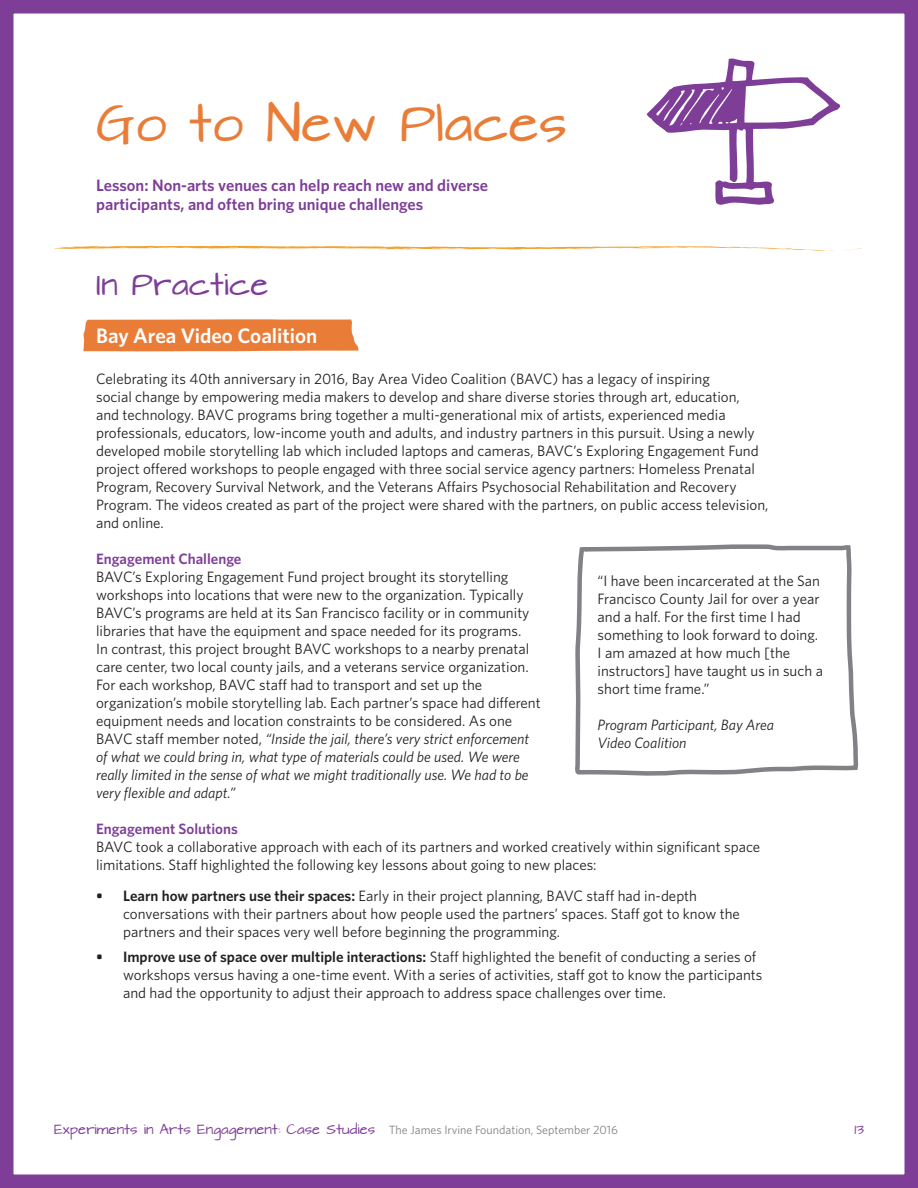
<style>
.page{position:relative;width:918px;height:1188px;background:#fff}
.page>*{position:absolute;margin:0;border:0;box-sizing:border-box;transform-origin:0 0}
.t1{font:45px "Architects Daughter";color:#e97d38}
.t2{font:27px "Architects Daughter";color:#7e3e98}
.t3{font:600 21px "Whitney";color:#fff}
.t4{font:600 16.5px/19.8px "Whitney";color:#7e3e98}
.t5{font:15px/18px "Whitney";color:#231f20}
.t6{font:italic 15px/18px "Whitney";color:#231f20}
.t7{font:600 15px "Whitney";color:#7e3e98}
.t8{font:12px "Architects Daughter";color:#7e3e98}
.s1{font-style:italic}
.s2{font-weight:600}
.s3{font-family:"Whitney";color:#808285}
</style>
<div class="page">
<div style="left:0;top:0;width:918px;height:1188px;border:14px solid #7e3e98"></div>
<svg style="left:575px;top:544px;width:284px;height:232px"></svg>
<svg style="left:83px;top:319px;width:276px;height:33px;background:#ea8545"></svg>
<svg style="left:845px;top:248px;width:17px;height:3px"></svg>
<svg style="left:54px;top:246px;width:779px;height:5px"></svg>
<svg style="left:647px;top:58px;width:193px;height:147px"></svg>
<h1 class="t1" style="left:96px;top:100px;width:473px">Go to New Places</h1>
<p class="t4" style="left:96px;top:175px;width:394px">Lesson: Non-arts venues can help reach new and diverse participants, and often bring unique challenges</p>
<h2 class="t2" style="left:96px;top:270px;width:174px">In Practice</h2>
<h3 class="t3" style="left:96px;top:321px;width:223px">Bay Area Video Coalition</h3>
<p class="t5" style="left:96px;top:369px;width:674px">Celebrating its 40th anniversary in 2016, Bay Area Video Coalition (BAVC) has a legacy of inspiring<br>social change by empowering media makers to develop and share diverse stories through art, education,<br>and technology. BAVC programs bring together a multi-generational mix of artists, experienced media professionals, educators, low-income youth and adults, and industry partners in this pursuit. Using a newly developed mobile storytelling lab which included laptops and cameras, BAVC’s Exploring Engagement Fund project offered workshops to people engaged with three social service agency partners: Homeless Prenatal Program, Recovery Survival Network, and the Veterans Affairs Psychosocial Rehabilitation and Recovery Program. The videos created as part of the project were shared with the partners, on public access television, and online.</p>
<p class="t7" style="left:96px;top:548px;width:147px">Engagement Challenge</p>
<p class="t5" style="left:96px;top:567px;width:446px">BAVC’s Exploring Engagement Fund project brought its storytelling workshops into locations that were new to the organization. Typically BAVC’s programs are held at its San Francisco facility or in community libraries that have the equipment and space needed for its programs.<br>In contrast, this project brought BAVC workshops to a nearby prenatal care center, two local county jails, and a veterans service organization.<br>For each workshop, BAVC staff had to transport and set up the organization’s mobile storytelling lab. Each partner’s space had different equipment needs and location constraints to be considered. As one BAVC staff member noted, <span class="s1">“Inside the jail, there’s very strict enforcement of what we could bring in, what type of materials could be used. We were really limited in the sense of what we might traditionally use. We had to be very flexible and adapt.”</span></p>
<p class="t7" style="left:96px;top:818px;width:143px">Engagement Solutions</p>
<p class="t5" style="left:96px;top:837px;width:666px">BAVC took a collaborative approach with each of its partners and worked creatively within significant space limitations. Staff highlighted the following key lessons about going to new places:</p>
<p class="t5" style="left:123px;top:887px;width:618px;text-indent:-27px"><span class="s2">• Learn how partners use their spaces:</span> Early in their project planning, BAVC staff had in-depth conversations with their partners about how people used the partners’ spaces. Staff got to know the partners and their spaces very well before beginning the programming.</p>
<p class="t5" style="left:123px;top:947px;width:641px;text-indent:-27px"><span class="s2">• Improve use of space over multiple interactions:</span> Staff highlighted the benefit of conducting a series of workshops versus having a one-time event. With a series of activities, staff got to know the participants and had the opportunity to adjust their approach to address space challenges over time.</p>
<p class="t5" style="left:598px;top:571px;width:227px">“I have been incarcerated at the San<br>Francisco County Jail for over a year and a half. For the first time I had something to look forward to doing.<br>I am amazed at how much [the instructors] have taught us in such a short time frame.”</p>
<p class="t6" style="left:598px;top:715px;width:178px">Program Participant, Bay Area<br>Video Coalition</p>
<p class="t8" style="left:54px;top:1123px;width:565px">Experiments in Arts Engagement: Case Studies <span class="s3">The James Irvine Foundation, September 2016</span></p>
<p class="t8" style="left:854px;top:1123px;width:11px">13</p>
</div>
